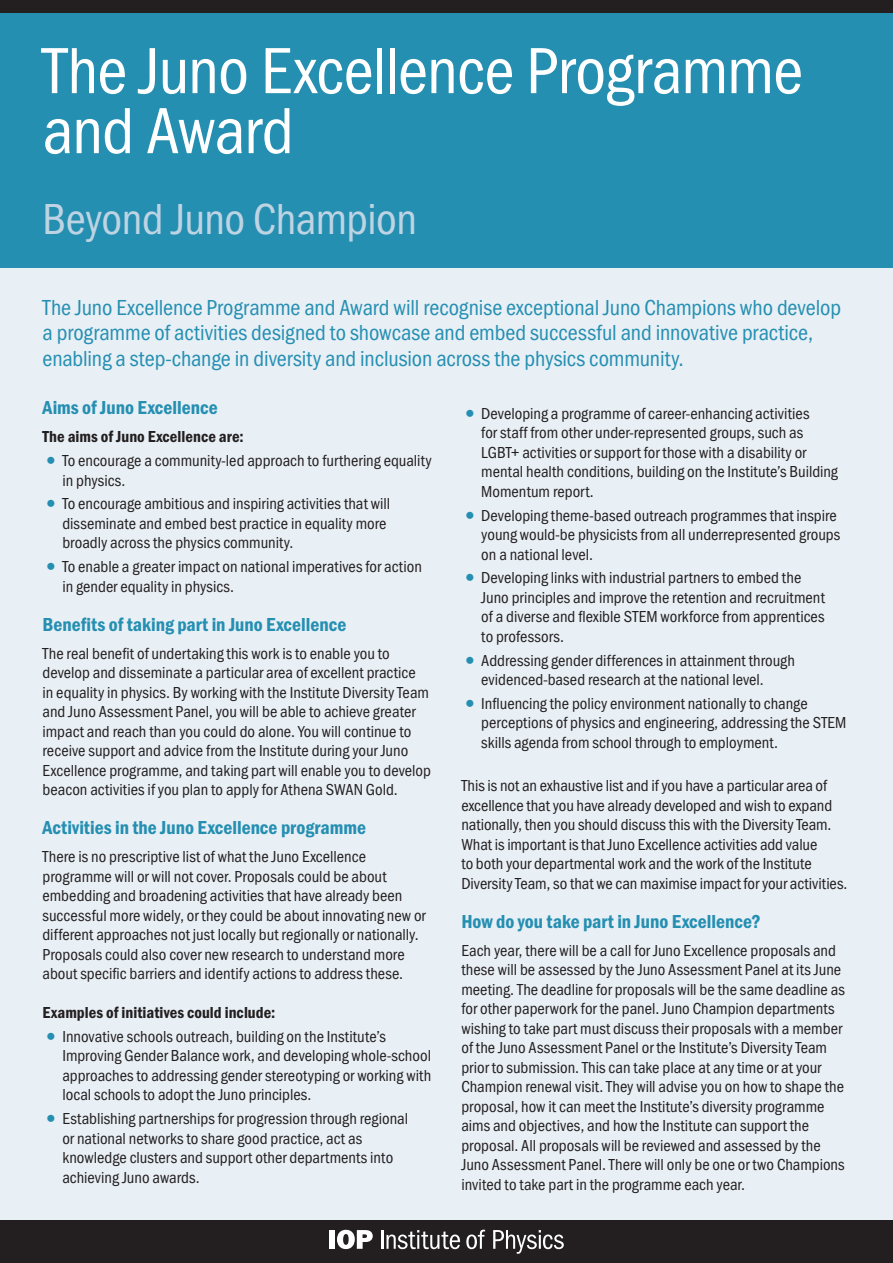
<style>
.page{position:relative;width:893px;height:1263px;background:#fff}
.page>*{position:absolute;margin:0;border:0;box-sizing:border-box;transform-origin:0 0}
.t1{font:67.5px/60px "Franklin Got Cd Io P";letter-spacing:-.015em;color:#fff}
.t2{font:45px "Franklin Got Cd Io P";letter-spacing:-.01em;color:#bed4e3}
.t3{font:22.5px/25.5px "Franklin Got Cd Io P";letter-spacing:-.005em;color:#258fb2}
.t4{font:600 19.5px "Franklin Got Cd Io P";color:#258fb2}
.t5{font:16.5px/19.5px "Franklin Got Cd Io P";color:#231f20}
.t6{font:600 16.5px "Franklin Got Cd Io P";letter-spacing:.005em;color:#231f20}
.s1{font-size:25.5px;color:#258fb2}
</style>
<div class="page">
<div style="left:0;top:13px;width:893px;height:1207px;background:#e8eff5"></div>
<div style="left:0;top:13px;width:893px;height:255px;background:#258fb2"></div>
<div style="left:0;top:0;width:893px;height:13px;background:#231f20"></div>
<div style="left:0;top:1220px;width:893px;height:43px;background:#231f20"></div>
<div style="left:329px;top:1230px;width:6px;height:19px;background:#fff"></div>
<svg style="left:337px;top:1230px;width:36px;height:19px"></svg>
<svg style="left:381px;top:1230px;width:79px;height:19px"></svg>
<svg style="left:466px;top:1230px;width:19px;height:19px"></svg>
<svg style="left:493px;top:1230px;width:71px;height:24px"></svg>
<h1 class="t1" style="left:43px;top:41px;width:762px">The Juno Excellence Programme and Award</h1>
<h2 class="t2" style="left:43px;top:194px;width:376px">Beyond Juno Champion</h2>
<p class="t3" style="left:43px;top:295px;width:800px">The Juno Excellence Programme and Award will recognise exceptional Juno Champions who develop a programme of activities designed to showcase and embed successful and innovative practice, enabling a step-change in diversity and inclusion across the physics community.</p>
<p class="t4" style="left:43px;top:397px;width:177px">Aims of Juno Excellence</p>
<p class="t6" style="left:43px;top:427px;width:203px">The aims of Juno Excellence are:</p>
<p class="t5" style="left:62px;top:451px;width:371px;text-indent:-20px"><span class="s1">•</span> To encourage a community-led approach to furthering equality in physics.</p>
<p class="t5" style="left:62px;top:494px;width:329px;text-indent:-20px"><span class="s1">•</span> To encourage ambitious and inspiring activities that will disseminate and embed best practice in equality more broadly across the physics community.</p>
<p class="t5" style="left:62px;top:557px;width:361px;text-indent:-20px"><span class="s1">•</span> To enable a greater impact on national imperatives for action in gender equality in physics.</p>
<p class="t4" style="left:43px;top:613px;width:305px">Benefits of taking part in Juno Excellence</p>
<p class="t5" style="left:43px;top:644px;width:390px">The real benefit of undertaking this work is to enable you to develop and disseminate a particular area of excellent practice<br>in equality in physics. By working with the Institute Diversity Team and Juno Assessment Panel, you will be able to achieve greater impact and reach than you could do alone. You will continue to receive support and advice from the Institute during your Juno Excellence programme, and taking part will enable you to develop beacon activities if you plan to apply for Athena SWAN Gold.</p>
<p class="t4" style="left:43px;top:816px;width:325px">Activities in the Juno Excellence programme</p>
<p class="t5" style="left:43px;top:847px;width:385px">There is no prescriptive list of what the Juno Excellence programme will or will not cover. Proposals could be about embedding and broadening activities that have already been successful more widely, or they could be about innovating new or different approaches not just locally but regionally or nationally.<br>Proposals could also cover new research to understand more about specific barriers and identify actions to address these.</p>
<p class="t6" style="left:43px;top:1003px;width:234px">Examples of initiatives could include:</p>
<p class="t5" style="left:62px;top:1027px;width:370px;text-indent:-20px"><span class="s1">•</span> Innovative schools outreach, building on the Institute’s Improving Gender Balance work, and developing whole-school approaches to addressing gender stereotyping or working with local schools to adopt the Juno principles.</p>
<p class="t5" style="left:62px;top:1109px;width:347px;text-indent:-20px"><span class="s1">•</span> Establishing partnerships for progression through regional or national networks to share good practice, act as knowledge clusters and support other departments into achieving Juno awards.</p>
<p class="t5" style="left:481px;top:404px;width:358px;text-indent:-20px"><span class="s1">•</span> Developing a programme of career-enhancing activities<br>for staff from other under-represented groups, such as LGBT+ activities or support for those with a disability or mental health conditions, building on the Institute’s Building Momentum report.</p>
<p class="t5" style="left:481px;top:506px;width:361px;text-indent:-20px"><span class="s1">•</span> Developing theme-based outreach programmes that inspire young would-be physicists from all underrepresented groups on a national level.</p>
<p class="t5" style="left:481px;top:568px;width:345px;text-indent:-20px"><span class="s1">•</span> Developing links with industrial partners to embed the Juno principles and improve the retention and recruitment of a diverse and flexible STEM workforce from apprentices to professors.</p>
<p class="t5" style="left:481px;top:651px;width:315px;text-indent:-20px"><span class="s1">•</span> Addressing gender differences in attainment through evidenced-based research at the national level.</p>
<p class="t5" style="left:481px;top:694px;width:367px;text-indent:-20px"><span class="s1">•</span> Influencing the policy environment nationally to change perceptions of physics and engineering, addressing the STEM skills agenda from school through to employment.</p>
<p class="t5" style="left:461px;top:776px;width:388px">This is not an exhaustive list and if you have a particular area of excellence that you have already developed and wish to expand nationally, then you should discuss this with the Diversity Team.<br>What is important is that Juno Excellence activities add value<br>to both your departmental work and the work of the Institute Diversity Team, so that we can maximise impact for your activities.</p>
<p class="t4" style="left:461px;top:910px;width:301px">How do you take part in Juno Excellence?</p>
<p class="t5" style="left:461px;top:941px;width:385px">Each year, there will be a call for Juno Excellence proposals and these will be assessed by the Juno Assessment Panel at its June meeting. The deadline for proposals will be the same deadline as for other paperwork for the panel. Juno Champion departments wishing to take part must discuss their proposals with a member of the Juno Assessment Panel or the Institute’s Diversity Team prior to submission. This can take place at any time or at your Champion renewal visit. They will advise you on how to shape the proposal, how it can meet the Institute’s diversity programme aims and objectives, and how the Institute can support the proposal. All proposals will be reviewed and assessed by the Juno Assessment Panel. There will only be one or two Champions invited to take part in the programme each year.</p>
</div>
